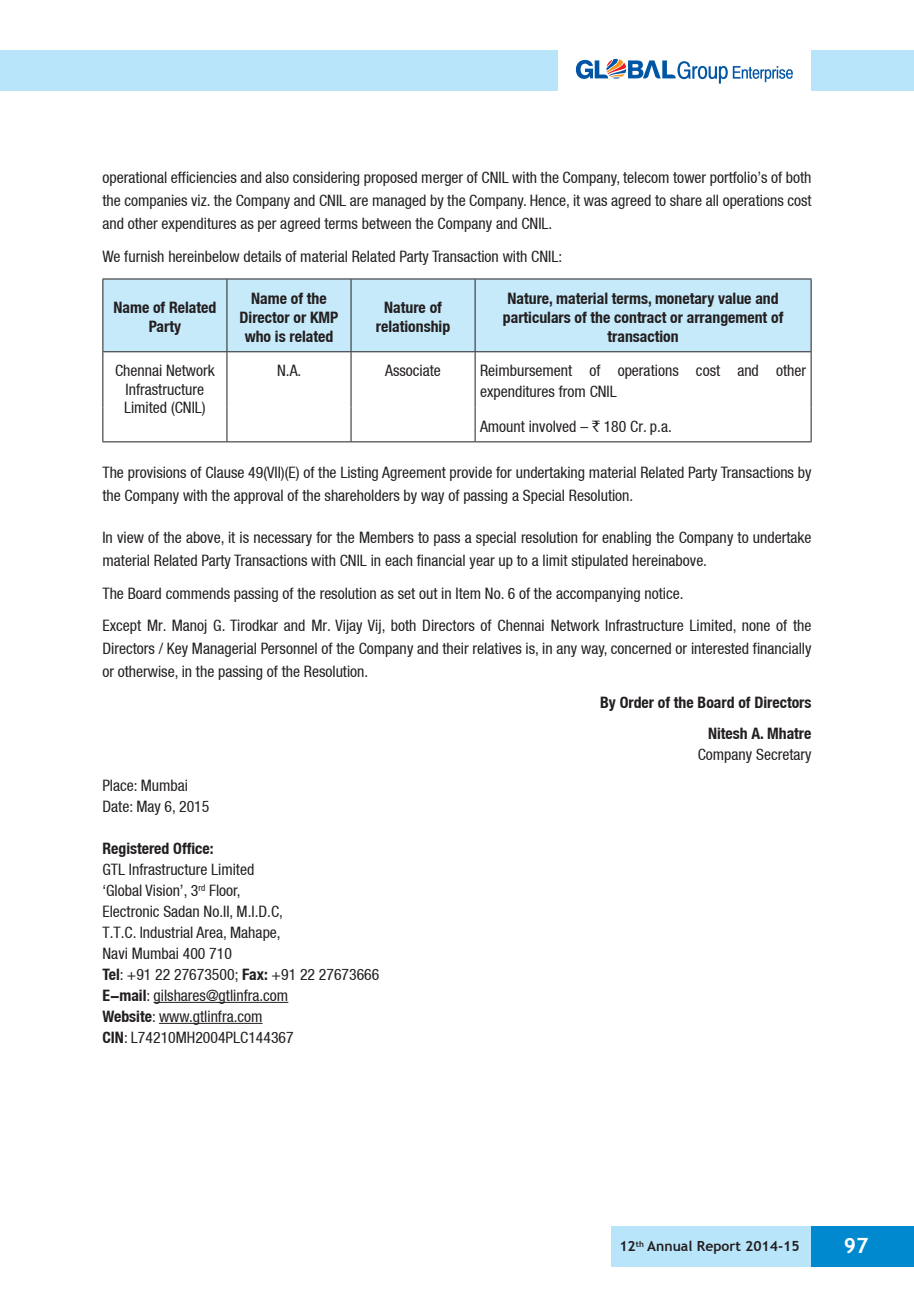
<style>
.page{position:relative;width:914px;height:1292px;background:#fff}
.page>*{position:absolute;margin:0;border:0;box-sizing:border-box;transform-origin:0 0}
.t1{font:700 21px "Trebuchet MS";color:#fff}
.t2{font:condensed 15.75px/21px "Helvetica Neue LT";color:#231f20}
.t3{font:700 condensed 15.75px/18.9px "Helvetica Neue LT";color:#231f20;text-align:center}
.t4{font:700 14px "Trebuchet MS";color:#231f20}
.s1{font-family:"Rupee Foradian";font-stretch:normal}
.s2{font-weight:700}
</style>
<div class="page">
<div style="left:611px;top:1226px;width:202px;height:40px;background:#b9e5fa"></div>
<div style="left:811px;top:1226px;width:103px;height:40px;background:#0089cf"></div>
<div style="left:0;top:51px;width:557px;height:40px;background:#b9e5fa"></div>
<div style="left:811px;top:51px;width:103px;height:40px;background:#b9e5fa"></div>
<svg style="left:576px;top:59px;width:216px;height:25px"></svg>
<hr style="left:153px;top:1002px;width:135px;height:1px;background:#231f20">
<hr style="left:159px;top:1023px;width:103px;height:1px;background:#231f20">
<div style="left:103px;top:279px;width:707px;height:72px;background:#c6eafa"></div>
<hr style="left:102px;top:278px;width:125px;height:1px;background:#231f20">
<hr style="left:227px;top:278px;width:124px;height:1px;background:#231f20">
<hr style="left:351px;top:278px;width:124px;height:1px;background:#231f20">
<hr style="left:475px;top:278px;width:336px;height:1px;background:#231f20">
<hr style="left:102px;top:351px;width:125px;height:1px;background:#231f20">
<hr style="left:227px;top:351px;width:124px;height:1px;background:#231f20">
<hr style="left:351px;top:351px;width:124px;height:1px;background:#231f20">
<hr style="left:475px;top:351px;width:336px;height:1px;background:#231f20">
<hr style="left:102px;top:441px;width:125px;height:1px;background:#231f20">
<hr style="left:227px;top:441px;width:124px;height:1px;background:#231f20">
<hr style="left:351px;top:441px;width:124px;height:1px;background:#231f20">
<hr style="left:475px;top:441px;width:336px;height:1px;background:#231f20">
<hr style="left:102px;top:279px;width:1px;height:72px;background:#231f20">
<hr style="left:102px;top:352px;width:1px;height:55px;background:#231f20">
<hr style="left:102px;top:407px;width:1px;height:34px;background:#231f20">
<hr style="left:226px;top:279px;width:1px;height:72px;background:#231f20">
<hr style="left:350px;top:279px;width:1px;height:72px;background:#231f20">
<hr style="left:474px;top:279px;width:1px;height:72px;background:#231f20">
<hr style="left:810px;top:279px;width:1px;height:72px;background:#231f20">
<hr style="left:226px;top:352px;width:1px;height:55px;background:#231f20">
<hr style="left:350px;top:352px;width:1px;height:55px;background:#231f20">
<hr style="left:474px;top:352px;width:1px;height:55px;background:#231f20">
<hr style="left:810px;top:352px;width:1px;height:55px;background:#231f20">
<hr style="left:226px;top:407px;width:1px;height:34px;background:#231f20">
<hr style="left:350px;top:407px;width:1px;height:34px;background:#231f20">
<hr style="left:474px;top:407px;width:1px;height:34px;background:#231f20">
<hr style="left:810px;top:407px;width:1px;height:34px;background:#231f20">
<p class="t2" style="left:102px;top:166px;width:710px;line-height:22.8px;text-align:justify">operational efficiencies and also considering proposed merger of CNIL with the Company, telecom tower portfolio’s of both the companies viz. the Company and CNIL are managed by the Company. Hence, it was agreed to share all operations cost and other expenditures as per agreed terms between the Company and CNIL.</p>
<p class="t2" style="left:102px;top:245px;width:461px">We furnish hereinbelow details of material Related Party Transaction with CNIL:</p>
<p class="t3" style="left:113px;top:298px;width:104px">Name of Related<br>Party</p>
<p class="t3" style="left:239px;top:289px;width:100px">Name of the<br>Director or KMP who is related</p>
<p class="t3" style="left:376px;top:298px;width:76px">Nature of relationship</p>
<p class="t3" style="left:503px;top:289px;width:282px">Nature, material terms, monetary value and particulars of the contract or arrangement of transaction</p>
<p class="t2" style="left:115px;top:361px;width:101px;line-height:18.4px;text-align:center">Chennai Network<br>Infrastructure<br>Limited (CNIL)</p>
<p class="t2" style="left:277px;top:360px;width:26px">N.A.</p>
<p class="t2" style="left:385px;top:360px;width:57px">Associate</p>
<p class="t2" style="left:480px;top:360px;width:327px">Reimbursement of operations cost and other expenditures from CNIL</p>
<p class="t2" style="left:480px;top:416px;width:193px">Amount involved – <span class="s1">`</span> 180 Cr. p.a.</p>
<p class="t2" style="left:102px;top:461px;width:710px;line-height:22.8px">The provisions of Clause 49(VII)(E) of the Listing Agreement provide for undertaking material Related Party Transactions by the Company with the approval of the shareholders by way of passing a Special Resolution.</p>
<p class="t2" style="left:102px;top:526px;width:710px;line-height:22.8px">In view of the above, it is necessary for the Members to pass a special resolution for enabling the Company to undertake material Related Party Transactions with CNIL in each financial year up to a limit stipulated hereinabove.</p>
<p class="t2" style="left:102px;top:576px;width:710px;line-height:32.7px">The Board commends passing of the resolution as set out in Item No. 6 of the accompanying notice.<br>Except Mr. Manoj G. Tirodkar and Mr. Vijay Vij, both Directors of Chennai Network Infrastructure Limited, none of the</p>
<p class="t2" style="left:102px;top:637px;width:710px;line-height:22.8px">Directors / Key Managerial Personnel of the Company and their relatives is, in any way, concerned or interested financially or otherwise, in the passing of the Resolution.</p>
<p class="t3" style="left:600px;top:686px;width:213px;line-height:31px;text-align:right">By Order of the Board of Directors<br>Nitesh A. Mhatre</p>
<p class="t2" style="left:697px;top:743px;width:115px">Company Secretary</p>
<p class="t2" style="left:102px;top:774px;width:108px">Place: Mumbai<br>Date: May 6, 2015</p>
<p class="t2" style="left:102px;top:837px;width:278px"><span class="s2">Registered Office:<br></span>GTL Infrastructure Limited<br>‘Global Vision’, 3<sup>rd</sup> Floor,<br>Electronic Sadan No.II, M.I.D.C,<br>T.T.C. Industrial Area, Mahape,<br>Navi Mumbai 400 710<br><span class="s2">Tel</span>: +91 22 27673500; <span class="s2">Fax:</span> +91 22 27673666<br><span class="s2">E-mail</span>: gilshares@gtlinfra.com<br><span class="s2">Website</span>: www.gtlinfra.com<br><span class="s2">CIN</span>: L74210MH2004PLC144367</p>
<p class="t4" style="left:619px;top:1237px;width:182px">12<sup>th</sup> Annual Report 2014-15</p>
<p class="t1" style="left:843px;top:1232px;width:26px">97</p>
</div>
